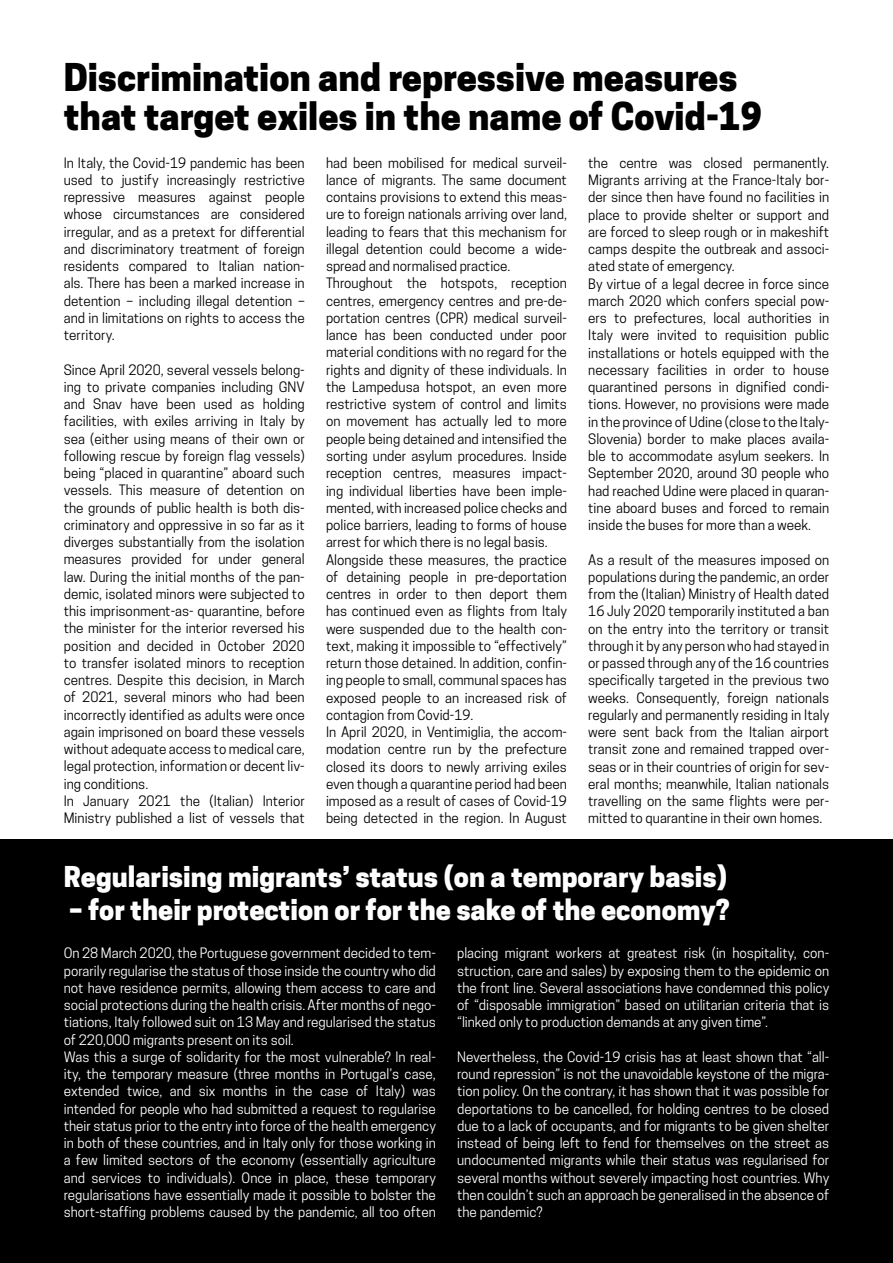
<style>
.page{position:relative;width:893px;height:1263px;background:#fff}
.page>*{position:absolute;margin:0;border:0;box-sizing:border-box;transform-origin:0 0}
.t1{font:800 36px/39px "Cooper Hewitt";color:#000}
.t2{font:800 27px "Cooper Hewitt";color:#fff}
.t3{font:13.5px/17.2px "Cooper Hewitt";color:#000}
.t4{font:13.5px/17.2px "Cooper Hewitt";color:#fff;text-align:justify}
</style>
<div class="page">
<div style="left:0;top:840px;width:893px;height:423px;background:#000"></div>
<h1 class="t1" style="left:64px;top:58px;width:700px">Discrimination and repressive measures that target exiles in the name of Covid-19</h1>
<p class="t3" style="left:64px;top:154px;width:242px;text-align:justify">In Italy, the Covid-19 pandemic has been used to justify increasingly restrictive repressive measures against people whose circumstances are considered irregular, and as a pretext for differential and discriminatory treatment of foreign residents compared to Italian nation&shy;als. There has been a marked increase in detention – including illegal detention – and in limitations on rights to access the territory.</p>
<p class="t3" style="left:64px;top:361px;width:243px">Since April 2020, several vessels belong&shy;ing to private companies including GNV and Snav have been used as holding facilities, with exiles arriving in Italy by sea (either using means of their own or following rescue by foreign flag vessels) being “placed in quarantine” aboard such vessels. This measure of detention on the grounds of public health is both dis&shy;criminatory and oppressive in so far as it diverges substantially from the isolation measures provided for under general law. During the initial months of the pan&shy;demic, isolated minors were subjected to this imprisonment-as- quarantine, before the minister for the interior reversed his position and decided in October 2020 to transfer isolated minors to reception centres. Despite this decision, in March of 2021, several minors who had been incorrectly identified as adults were once again imprisoned on board these vessels without adequate access to medical care, legal protection, information or decent liv&shy;ing conditions.<br>In January 2021 the (Italian) Interior Ministry published a list of vessels that</p>
<p class="t3" style="left:326px;top:154px;width:243px">had been mobilised for medical surveil&shy;lance of migrants. The same document contains provisions to extend this meas&shy;ure to foreign nationals arriving over land, leading to fears that this mechanism for illegal detention could become a wide&shy;spread and normalised practice.<br>Throughout the hotspots, reception centres, emergency centres and pre-de&shy;portation centres (CPR) medical surveil&shy;lance has been conducted under poor material conditions with no regard for the rights and dignity of these individuals. In the Lampedusa hotspot, an even more restrictive system of control and limits on movement has actually led to more people being detained and intensified the sorting under asylum procedures. Inside reception centres, measures impact&shy;ing individual liberties have been imple&shy;mented, with increased police checks and police barriers, leading to forms of house arrest for which there is no legal basis.<br>Alongside these measures, the practice of detaining people in pre-deportation centres in order to then deport them has continued even as flights from Italy were suspended due to the health con&shy;text, making it impossible to “effectively” return those detained. In addition, confin&shy;ing people to small, communal spaces has exposed people to an increased risk of contagion from Covid-19.<br>In April 2020, in Ventimiglia, the accom&shy;modation centre run by the prefecture closed its doors to newly arriving exiles even though a quarantine period had been imposed as a result of cases of Covid-19 being detected in the region. In August</p>
<p class="t3" style="left:588px;top:154px;width:242px">the centre was closed permanently.<br>Migrants arriving at the France-Italy bor&shy;der since then have found no facilities in place to provide shelter or support and are forced to sleep rough or in makeshift camps despite the outbreak and associ&shy;ated state of emergency.<br>By virtue of a legal decree in force since march 2020 which confers special pow&shy;ers to prefectures, local authorities in Italy were invited to requisition public installations or hotels equipped with the necessary facilities in order to house quarantined persons in dignified condi&shy;tions. However, no provisions were made in the province of Udine (close to the Italy-Slovenia) border to make places availa&shy;ble to accommodate asylum seekers. In September 2020, around 30 people who had reached Udine were placed in quaran&shy;tine aboard buses and forced to remain inside the buses for more than a week.</p>
<p class="t3" style="left:588px;top:551px;width:243px;text-align:justify">As a result of the measures imposed on populations during the pandemic, an order from the (Italian) Ministry of Health dated 16 July 2020 temporarily instituted a ban on the entry into the territory or transit through it by any person who had stayed in or passed through any of the 16 countries specifically targeted in the previous two weeks. Consequently, foreign nationals regularly and permanently residing in Italy were sent back from the Italian airport transit zone and remained trapped over&shy;seas or in their countries of origin for sev&shy;eral months; meanwhile, Italian nationals travelling on the same flights were per&shy;mitted to quarantine in their own homes.</p>
<h2 class="t2" style="left:64px;top:861px;width:665px">Regularising migrants’ status (on a temporary basis)</h2>
<h2 class="t2" style="left:69px;top:894px;width:662px">– for their protection or for the sake of the economy?</h2>
<p class="t4" style="left:64px;top:945px;width:374px;text-align:left">On 28 March 2020, the Portuguese government decided to tem&shy;porarily regularise the status of those inside the country who did not have residence permits, allowing them access to care and social protections during the health crisis. After months of nego&shy;tiations, Italy followed suit on 13 May and regularised the status of 220,000 migrants present on its soil.<br>Was this a surge of solidarity for the most vulnerable? In real&shy;ity, the temporary measure (three months in Portugal’s case, extended twice, and six months in the case of Italy) was intended for people who had submitted a request to regularise their status prior to the entry into force of the health emergency in both of these countries, and in Italy only for those working in a few limited sectors of the economy (essentially agriculture and services to individuals). Once in place, these temporary regularisations have essentially made it possible to bolster the short-staffing problems caused by the pandemic, all too often</p>
<p class="t4" style="left:457px;top:945px;width:374px">placing migrant workers at greatest risk (in hospitality, con&shy;struction, care and sales) by exposing them to the epidemic on the front line. Several associations have condemned this policy of “disposable immigration” based on utilitarian criteria that is “linked only to production demands at any given time”.</p>
<p class="t4" style="left:457px;top:1048px;width:374px">Nevertheless, the Covid-19 crisis has at least shown that “all&shy;round repression” is not the unavoidable keystone of the migra&shy;tion policy. On the contrary, it has shown that it was possible for deportations to be cancelled, for holding centres to be closed due to a lack of occupants, and for migrants to be given shelter instead of being left to fend for themselves on the street as undocumented migrants while their status was regularised for several months without severely impacting host countries. Why then couldn’t such an approach be generalised in the absence of the pandemic?</p>
</div>
